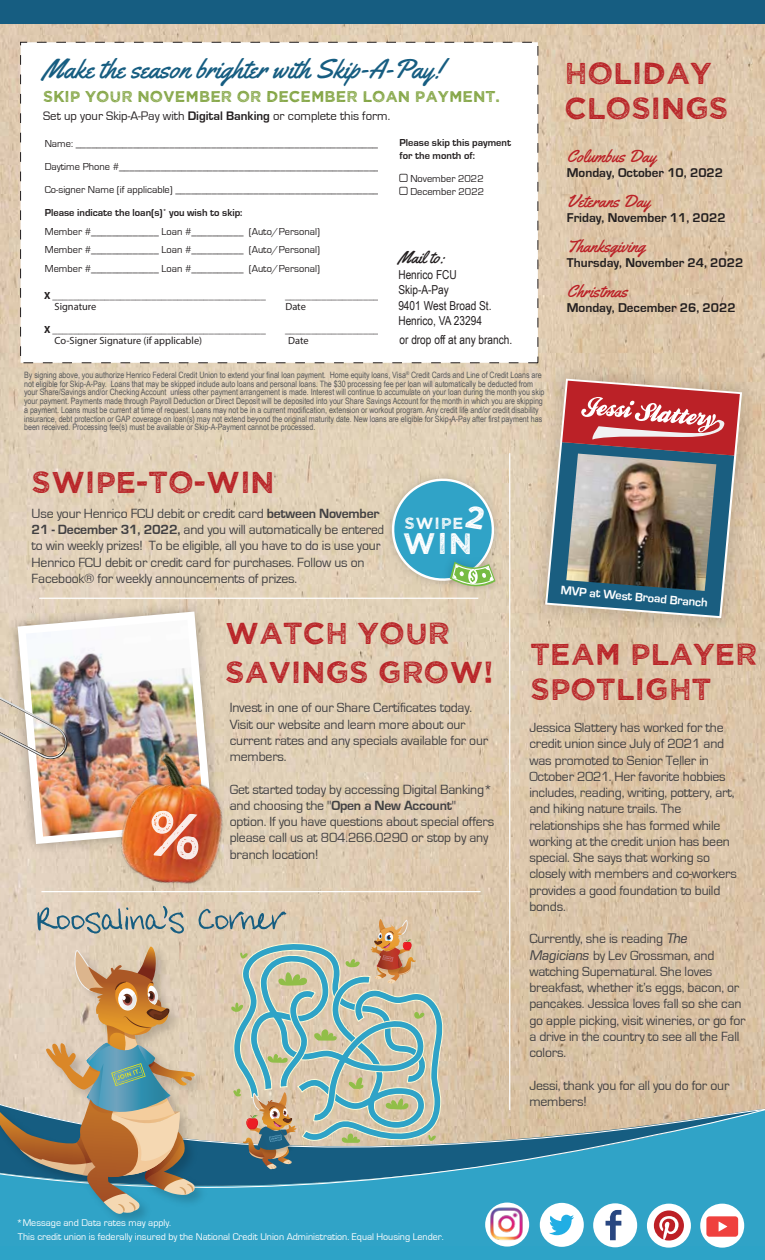
<style>
.page{position:relative;width:765px;height:1260px;background:#fff}
.page>*{position:absolute;margin:0;border:0;box-sizing:border-box;transform-origin:0 0}
.t1{font:30.38px/35px "Wicked Grit";color:#b92428}
.t2{font:29.88px "Wicked Grit";color:#fff}
.t3{font:27.12px "Yellowtail";color:#165d81}
.t4{font:17.5px "Yellowtail";color:#bb2127}
.t5{font:17px "Yellowtail";color:#231f20}
.t6{font:16.25px "Wicked Grit";letter-spacing:.05em;color:#fff}
.t7{font:15.62px "Wicked Grit";color:#7fa23e}
.t8{font:13.75px/16.2px "Eurostile";letter-spacing:-.015em;color:#414042}
.t9{font:700 13.12px "Eurostile";color:#231f20}
.t10{font:12.75px "Eurostile";color:#231f20}
.t11{font:700 12.5px "Eurostile";color:#fff}
.t12{font:12.38px/15.4px "Arial Narrow";color:#231f20}
.t13{font:10.38px/18.5px "Eurostile";color:#231f20}
.t14{font:700 10.38px "Myriad Pro";color:#231f20}
.t15{font:10.38px "Myriad Pro";color:#231f20}
.t16{font:700 10.38px/13.8px "Eurostile";color:#231f20}
.t17{font:10px "Eurostile";color:#fff}
.t18{font:8.75px/8.8px "Arial Narrow";letter-spacing:-.005em;color:#58595b}
.s1{font-weight:700}
.s2{font-family:"Eurostile BQ";font-style:italic}
</style>
<div class="page">
<img style="left:0;top:24px;width:765px;height:1007px">
<hr style="left:39px;top:598px;width:439px;height:1px;background:#fff">
<hr style="left:41px;top:891px;width:440px;height:1px;background:#fff">
<div style="left:0;top:1211px;width:765px;height:35px;background:#30a3c7"></div>
<svg style="left:445px;top:1031px;width:320px;height:180px;background:#52a6bc"></svg>
<svg style="left:445px;top:1045px;width:320px;height:107px;background:#b4b5a5"></svg>
<div style="left:0;top:0;width:765px;height:24px;background:#165d81"></div>
<div style="left:0;top:1246px;width:765px;height:14px;background:#2da3c7"></div>
<div style="left:540px;top:1203px;width:44px;height:44px;background:#fff;border-radius:50%"></div>
<div style="left:593px;top:1203px;width:44px;height:44px;background:#fff;border-radius:50%"></div>
<svg style="left:606px;top:1210px;width:15px;height:30px"></svg>
<svg style="left:549px;top:1215px;width:25px;height:20px"></svg>
<img style="left:483px;top:1200px;width:47px;height:47px">
<div style="left:647px;top:1204px;width:44px;height:44px;background:#fff;border-radius:50%"></div>
<svg style="left:654px;top:1210px;width:30px;height:31px"></svg>
<div style="left:700px;top:1204px;width:44px;height:44px;background:#fff;border-radius:50%"></div>
<div style="left:706px;top:1216px;width:32px;height:21px;background:#ef413e;border-radius:3px"></div>
<svg style="left:719px;top:1221px;width:8px;height:11px"></svg>
<div style="left:0;top:1214px;width:211px;height:16px;background:#30a3c7"></div>
<hr style="left:509px;top:453px;width:1px;height:657px;background:#fff">
<img style="left:522px;top:355px;width:243px;height:287px">
<svg style="left:543px;top:377px;width:201px;height:243px;background:#d6c1a7"></svg>
<img style="left:380px;top:466px;width:127px;height:127px">
<img style="left:437px;top:549px;width:72px;height:51px">
<img style="left:1px;top:595px;width:229px;height:266px">
<svg style="left:18px;top:612px;width:195px;height:232px"></svg>
<img style="left:26px;top:620px;width:179px;height:217px">
<img style="left:0;top:682px;width:71px;height:79px">
<img style="left:105px;top:740px;width:145px;height:164px">
<svg style="left:231px;top:901px;width:197px;height:5px"></svg>
<svg style="left:0;top:906px;width:445px;height:308px;background:#a3aea2"></svg>
<div style="left:20px;top:42px;width:518px;height:321px;background:#fff;border:1px dashed #231f20"></div>
<img style="left:547px;top:381px;width:193px;height:235px">
<svg style="left:389px;top:473px;width:111px;height:114px;background:#76b6be"></svg>
<svg style="left:148px;top:809px;width:54px;height:52px;background:#d24f25"></svg>
<h3 class="t3" style="left:43px;top:51px;width:401px">Make the season brighter with Skip-A-Pay!</h3>
<p class="t7" style="left:43px;top:90px;width:458px">SKIP YOUR NOVEMBER OR DECEMBER LOAN PAYMENT.</p>
<p class="t10" style="left:43px;top:109px;width:349px">Set up your Skip-A-Pay with <span class="s1">Digital Banking</span> or complete this form.</p>
<p class="t16" style="left:400px;top:135px;width:113px">Please skip this payment for the month of:</p>
<p class="t13" style="left:410px;top:172px;width:75px;line-height:13.8px">November 2022<br>December 2022</p>
<p class="t13" style="left:45px;top:135px;width:345px">Name: ____________________________________________________________</p>
<p class="t13" style="left:45px;top:158px;width:347px">Daytime Phone #____________________________________________________</p>
<p class="t13" style="left:45px;top:181px;width:340px">Co-signer Name (if applicable) ________________________________________</p>
<p class="t13" style="left:45px;top:204px;width:277px"><span class="s1">Please indicate the loan(s)</span><sup>*</sup> <span class="s1">you wish to skip:<br></span>Member #_____________ Loan #__________ (Auto/Personal)<br>Member #_____________ Loan #__________ (Auto/Personal)<br>Member #_____________ Loan #__________ (Auto/Personal)</p>
<p class="t14" style="left:44px;top:288px;width:224px">X _________________________________________</p>
<p class="t14" style="left:285px;top:288px;width:106px">____________________</p>
<p class="t15" style="left:55px;top:300px;width:43px">Signature</p>
<p class="t15" style="left:285px;top:300px;width:22px">Date</p>
<p class="t14" style="left:44px;top:322px;width:224px">X _________________________________________</p>
<p class="t14" style="left:285px;top:322px;width:106px">____________________</p>
<p class="t15" style="left:55px;top:334px;width:149px">Co-Signer Signature (if applicable)</p>
<p class="t15" style="left:288px;top:334px;width:22px">Date</p>
<p class="t5" style="left:398px;top:247px;width:48px">Mail to:</p>
<p class="t12" style="left:398px;top:266px;width:95px">Henrico FCU<br>Skip-A-Pay<br>9401 West Broad St.<br>Henrico, VA 23294</p>
<p class="t12" style="left:400px;top:332px;width:114px">or drop off at any branch.</p>
<p class="t18" style="left:24px;top:370px;width:522px">By signing above, you authorize Henrico Federal Credit Union to extend your final loan payment. Home equity loans, Visa<sup>®</sup> Credit Cards and Line of Credit Loans are not eligible for Skip-A-Pay. Loans that may be skipped include auto loans and personal loans. The $30 processing fee per loan will automatically be deducted from your Share/Savings and/or Checking Account unless other payment arrangement is made. Interest will continue to accumulate on your loan during the month you skip your payment. Payments made through Payroll Deduction or Direct Deposit will be deposited into your Share Savings Account for the month in which you are skipping a payment. Loans must be current at time of request. Loans may not be in a current modification, extension or workout program. Any credit life and/or credit disability insurance, debt protection or GAP coverage on loan(s) may not extend beyond the original maturity date. New loans are eligible for Skip-A-Pay after first payment has been received. Processing fee(s) must be available or Skip-A-Payment cannot be processed.</p>
<h1 class="t1" style="left:32px;top:466px;width:244px">SWIPE-TO-WIN</h1>
<p class="t8" style="left:32px;top:506px;width:355px">Use your Henrico FCU debit or credit card <span class="s1">between November 21 - December 31, 2022,</span> and you will automatically be entered to win weekly prizes! To be eligible, all you have to do is use your Henrico FCU debit or credit card for purchases. Follow us on Facebook® for weekly announcements of prizes.</p>
<p class="t6" style="left:404px;top:516px;width:61px">SWIPE</p>
<h2 class="t2" style="left:402px;top:529px;width:72px">WIN</h2>
<h1 class="t1" style="left:564px;top:57px;width:165px">HOLIDAY<br>CLOSINGS</h1>
<p class="t4" style="left:567px;top:145px;width:91px">Columbus Day</p>
<p class="t9" style="left:567px;top:166px;width:158px">Monday, October 10, 2022</p>
<p class="t4" style="left:567px;top:190px;width:85px">Veterans Day</p>
<p class="t9" style="left:567px;top:211px;width:160px">Friday, November 11, 2022</p>
<p class="t4" style="left:567px;top:235px;width:80px">Thanksgiving</p>
<p class="t9" style="left:567px;top:256px;width:178px">Thursday, November 24, 2022</p>
<p class="t4" style="left:567px;top:280px;width:62px">Christmas</p>
<p class="t9" style="left:567px;top:301px;width:170px">Monday, December 26, 2022</p>
<p class="t11" style="left:561px;top:583px;width:149px;rotate:5deg">MVP at West Broad Branch</p>
<h1 class="t1" style="left:225px;top:614px;width:270px;line-height:39.4px">WATCH YOUR<br>SAVINGS GROW!</h1>
<p class="t8" style="left:230px;top:700px;width:260px">Invest in one of our Share Certificates today.<br>Visit our website and learn more about our current rates and any specials available for our members.</p>
<p class="t8" style="left:230px;top:781px;width:266px">Get started today by accessing Digital Banking* and choosing the "<span class="s1">Open a New Account</span>" option. If you have questions about special offers please call us at 804.266.0290 or stop by any branch location!</p>
<h1 class="t1" style="left:531px;top:638px;width:228px">TEAM PLAYER<br>SPOTLIGHT</h1>
<p class="t8" style="left:529px;top:720px;width:209px">Jessica Slattery has worked for the credit union since July of 2021 and was promoted to Senior Teller in<br>October 2021. Her favorite hobbies includes, reading, writing, pottery, art, and hiking nature trails. The relationships she has formed while working at the credit union has been special. She says that working so closely with members and co-workers provides a good foundation to build bonds.</p>
<p class="t8" style="left:529px;top:931px;width:218px">Currently, she is reading <span class="s2">The<br>Magicians</span> by Lev Grossman, and watching Supernatural. She loves breakfast, whether it’s eggs, bacon, or pancakes. Jessica loves fall so she can go apple picking, visit wineries, or go for a drive in the country to see all the Fall colors.</p>
<p class="t8" style="left:529px;top:1077px;width:202px">Jessi, thank you for all you do for our members!</p>
<p class="t17" style="left:17px;top:1217px;width:156px">*Message and Data rates may apply.</p>
<p class="t17" style="left:18px;top:1232px;width:427px">This credit union is federally insured by the National Credit Union Administration. Equal Housing Lender.</p>
</div>
